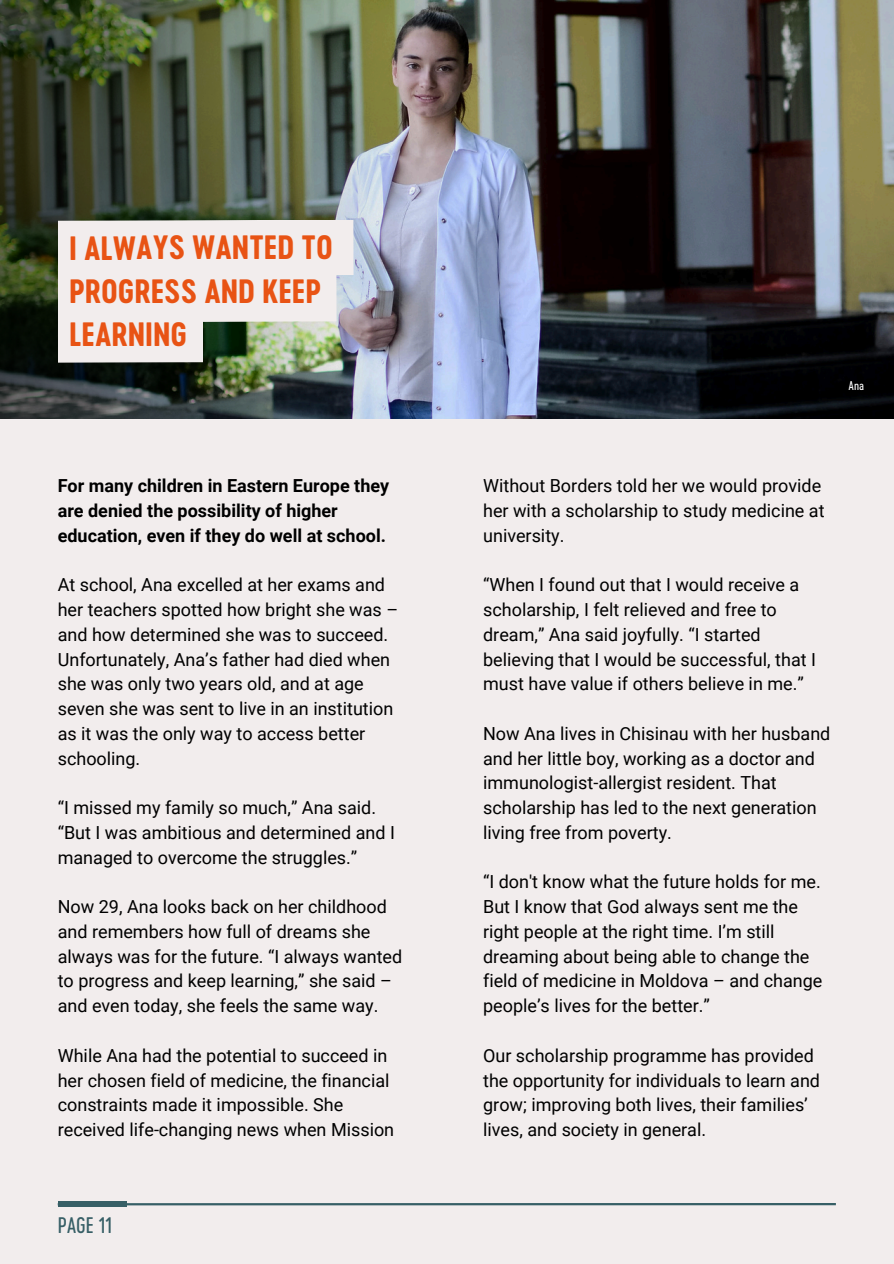
<style>
.page{position:relative;width:894px;height:1264px;background:#fff}
.page>*{position:absolute;margin:0;border:0;box-sizing:border-box;transform-origin:0 0}
.t1{font:31.5px/43.3px "Cervo Neue Bold Neue";color:#e85314}
.t2{font:21px "Cervo Neue Regular Neue";color:#375f66}
.t3{font:18px/24.8px "Roboto";color:#000}
.t4{font:700 18px/24.8px "Roboto";color:#000}
.t5{font:12px "Cervo Neue Regular Neue";color:#fff}
</style>
<div class="page">
<div style="left:0;top:0;width:893px;height:1263px;background:#f2eded"></div>
<img style="left:0;top:0;width:893px;height:418px">
<hr style="left:58px;top:1202px;width:777px;height:3px;background:#375f66">
<div style="left:58px;top:1201px;width:68px;height:6px;background:#375f66"></div>
<svg style="left:58px;top:220px;width:295px;height:102px"></svg>
<div style="left:58px;top:309px;width:145px;height:54px;background:#f2eded"></div>
<h1 class="t1" style="left:69px;top:225px;width:265px">I ALWAYS WANTED TO<br>PROGRESS AND KEEP<br>LEARNING</h1>
<p class="t4" style="left:58px;top:473px;width:333px">For many children in Eastern Europe they are denied the possibility of higher education, even if they do well at school.</p>
<h3 class="t3" style="left:58px;top:572px;width:342px">At school, Ana excelled at her exams and her teachers spotted how bright she was – and how determined she was to succeed.<br>Unfortunately, Ana’s father had died when she was only two years old, and at age seven she was sent to live in an institution as it was the only way to access better schooling.</h3>
<h4 class="t3" style="left:58px;top:795px;width:338px">“I missed my family so much,” Ana said. “But I was ambitious and determined and I managed to overcome the struggles.”</h4>
<h4 class="t3" style="left:58px;top:894px;width:346px">Now 29, Ana looks back on her childhood and remembers how full of dreams she always was for the future. “I always wanted to progress and keep learning,” she said – and even today, she feels the same way.</h4>
<h4 class="t3" style="left:58px;top:1043px;width:338px">While Ana had the potential to succeed in her chosen field of medicine, the financial constraints made it impossible. She received life-changing news when Mission</h4>
<p class="t2" style="left:58px;top:1212px;width:56px">PAGE 11</p>
<h4 class="t5" style="left:848px;top:378px;width:17px">Ana</h4>
<h4 class="t3" style="left:483px;top:473px;width:343px">Without Borders told her we would provide her with a scholarship to study medicine at university.</h4>
<h4 class="t3" style="left:483px;top:572px;width:334px">“When I found out that I would receive a scholarship, I felt relieved and free to dream,” Ana said joyfully. “I started believing that I would be successful, that I must have value if others believe in me.”</h4>
<h4 class="t3" style="left:483px;top:721px;width:348px">Now Ana lives in Chisinau with her husband and her little boy, working as a doctor and immunologist-allergist resident. That scholarship has led to the next generation living free from poverty.</h4>
<h4 class="t3" style="left:483px;top:869px;width:340px">“I don't know what the future holds for me.<br>But I know that God always sent me the right people at the right time. I’m still dreaming about being able to change the field of medicine in Moldova – and change people’s lives for the better.”</h4>
<h4 class="t3" style="left:483px;top:1043px;width:338px">Our scholarship programme has provided the opportunity for individuals to learn and grow; improving both lives, their families’ lives, and society in general.</h4>
</div>
